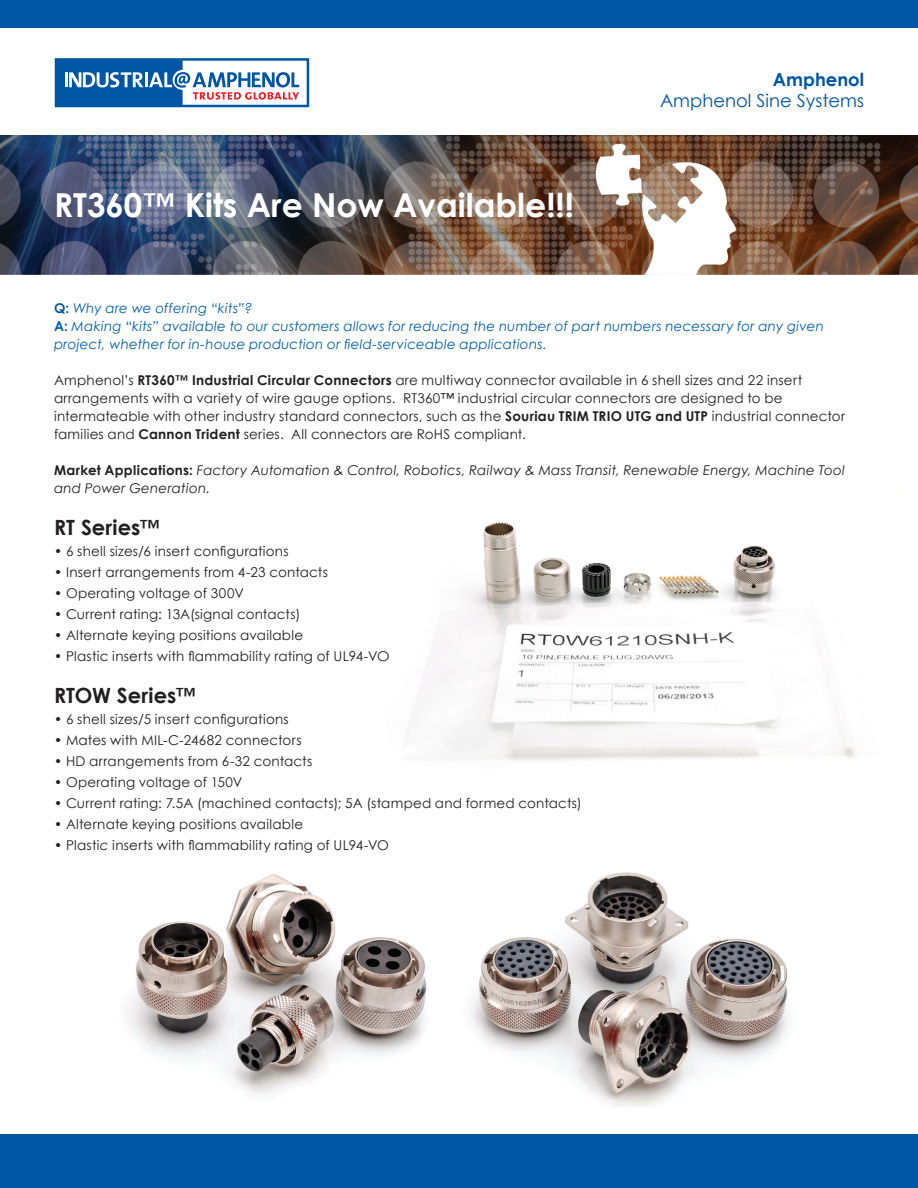
<style>
.page{position:relative;width:918px;height:1188px;background:#fff}
.page>*{position:absolute;margin:0;border:0;box-sizing:border-box;transform-origin:0 0}
.t1{font:700 33px "Century Gothic";color:#fff}
.t2{font:700 21px "Century Gothic";letter-spacing:.005em;color:#231f20}
.t3{font:18px "Century Gothic";color:#0155a5}
.t4{font:700 18px "Century Gothic";color:#0155a5}
.t5{font:13.5px/18px "Century Gothic";letter-spacing:.015em;color:#231f20}
.t6{font:italic 13.5px/18px "Century Gothic";letter-spacing:.015em;color:#015dab}
.t7{font:italic 13.5px/18px "Century Gothic";letter-spacing:.015em;color:#231f20}
.s1{font-weight:700;font-style:normal}
.s2{font-weight:700}
</style>
<div class="page">
<div style="left:0;top:1135px;width:918px;height:53px;background:#0155a5"></div>
<div style="left:0;top:0;width:918px;height:28px;background:#0155a5"></div>
<img style="left:0;top:135px;width:918px;height:139px">
<div style="left:55px;top:58px;width:254px;height:49px;border:3px solid #0155a5"></div>
<svg style="left:56px;top:59px;width:243px;height:47px"></svg>
<img style="left:407px;top:489px;width:490px;height:272px">
<img style="left:127px;top:872px;width:663px;height:235px">
<h1 class="t1" style="left:54px;top:180px;width:522px">RT360™ Kits Are Now Available!!!</h1>
<h3 class="t4" style="left:773px;top:65px;width:93px">Amphenol</h3>
<h3 class="t3" style="left:660px;top:88px;width:206px">Amphenol Sine Systems</h3>
<p class="t6" style="left:54px;top:299px;width:771px"><span class="s1">Q:</span> Why are we offering “kits”?<br><span class="s1">A:</span> Making “kits” available to our customers allows for reducing the number of part numbers necessary for any given project, whether for in-house production or field-serviceable applications.</p>
<p class="t5" style="left:54px;top:371px;width:793px">Amphenol’s <span class="s2">RT360™ Industrial Circular Connectors</span> are multiway connector available in 6 shell sizes and 22 insert arrangements with a variety of wire gauge options. RT360™ industrial circular connectors are designed to be intermateable with other industry standard connectors, such as the <span class="s2">Souriau TRIM TRIO UTG and UTP</span> industrial connector families and <span class="s2">Cannon Trident</span> series. All connectors are RoHS compliant.</p>
<p class="t7" style="left:54px;top:461px;width:792px"><span class="s1">Market Applications:</span> Factory Automation &amp; Control, Robotics, Railway &amp; Mass Transit, Renewable Energy, Machine Tool and Power Generation.</p>
<h2 class="t2" style="left:54px;top:512px;width:108px">RT Series™</h2>
<p class="t5" style="left:54px;top:542px;width:236px">• 6 shell sizes/6 insert configurations</p>
<p class="t5" style="left:54px;top:563px;width:276px">• Insert arrangements from 4-23 contacts</p>
<p class="t5" style="left:54px;top:584px;width:191px">• Operating voltage of 300V</p>
<p class="t5" style="left:54px;top:605px;width:248px">• Current rating: 13A(signal contacts)</p>
<p class="t5" style="left:54px;top:626px;width:251px">• Alternate keying positions available</p>
<p class="t5" style="left:54px;top:647px;width:336px">• Plastic inserts with flammability rating of UL94-VO</p>
<h2 class="t2" style="left:54px;top:680px;width:144px">RTOW Series™</h2>
<p class="t5" style="left:54px;top:710px;width:236px">• 6 shell sizes/5 insert configurations</p>
<p class="t5" style="left:54px;top:731px;width:249px">• Mates with MIL-C-24682 connectors</p>
<p class="t5" style="left:54px;top:752px;width:260px">• HD arrangements from 6-32 contacts</p>
<p class="t5" style="left:54px;top:773px;width:190px">• Operating voltage of 150V</p>
<p class="t5" style="left:54px;top:794px;width:529px">• Current rating: 7.5A (machined contacts); 5A (stamped and formed contacts)</p>
<p class="t5" style="left:54px;top:815px;width:251px">• Alternate keying positions available</p>
<p class="t5" style="left:54px;top:836px;width:336px">• Plastic inserts with flammability rating of UL94-VO</p>
</div>
